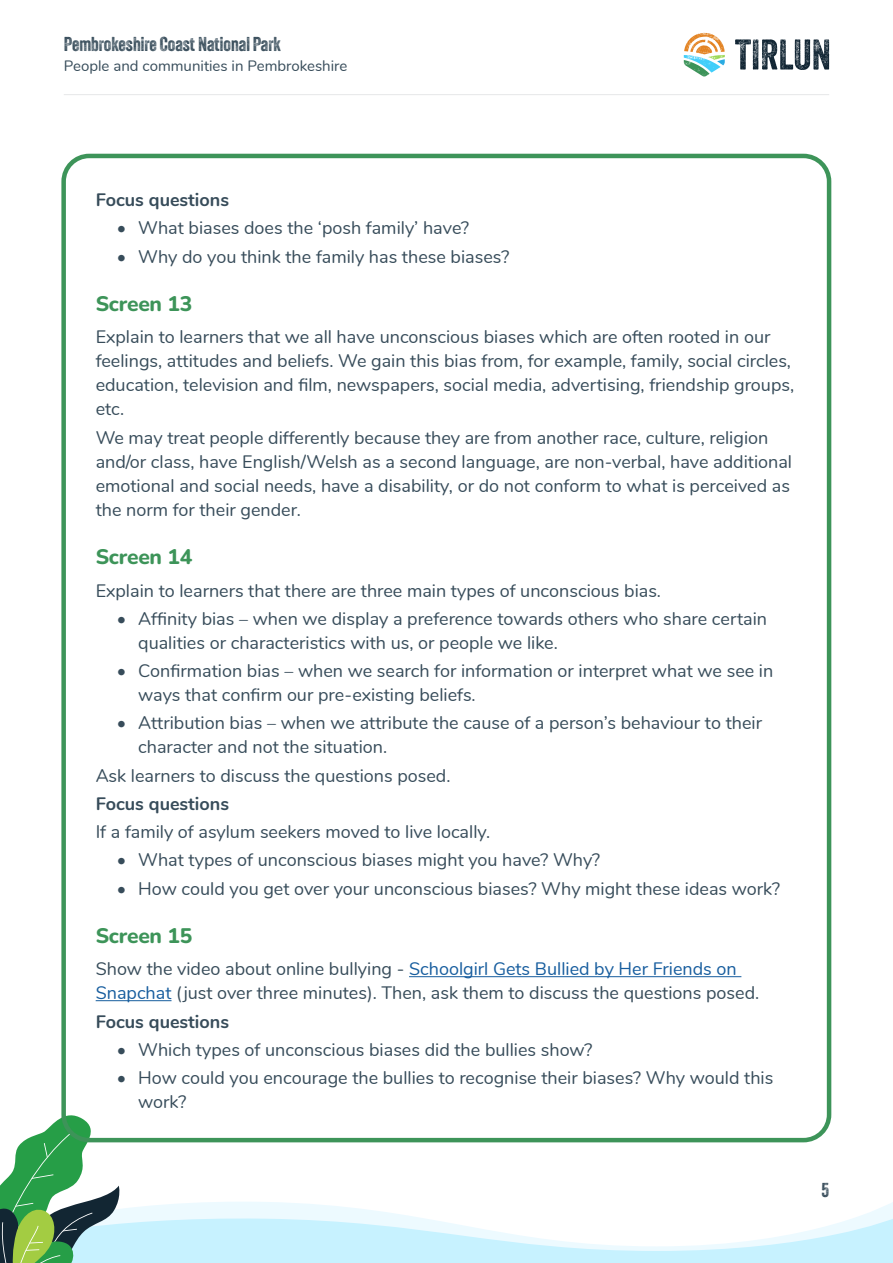
<style>
.page{position:relative;width:893px;height:1263px;background:#fff}
.page>*{position:absolute;margin:0;border:0;box-sizing:border-box;transform-origin:0 0}
.Page_section_heading{font:800 21px "Nunito";letter-spacing:-.01em;color:#3d9459}
.t1{font:19.5px "Veneer Two";color:#374c5a}
.Body_text{font:18px/24px "Nunito";color:#374c5a}
.Body_text-2{font:700 18px "Nunito";color:#374c5a}
.Paragraph_Style_1{font:18px "Nunito";color:#374c5a}
.t2{font:15px "Nunito";color:#374c5a}
.s1{color:#175d9e}
</style>
<div class="page">
<svg style="left:735px;top:39px;width:94px;height:31px"></svg>
<svg style="left:684px;top:33px;width:41px;height:44px"></svg>
<hr style="left:64px;top:94px;width:765px;height:1px;background:#e6e7e9">
<svg style="left:0;top:1108px;width:893px;height:155px"></svg>
<hr style="left:409px;top:976px;width:332px;height:1px;background:#175d9e">
<hr style="left:96px;top:1000px;width:76px;height:1px;background:#175d9e">
<div style="left:61px;top:154px;width:770px;height:988px;border:4px solid #3d9459;border-radius:26px"></div>
<p class="t1" style="left:64px;top:32px;width:219px">Pembrokeshire Coast National Park</p>
<p class="t2" style="left:64px;top:54px;width:285px">People and communities in Pembrokeshire</p>
<p class="Body_text-2" style="left:96px;top:187px;width:135px">Focus questions</p>
<p class="Body_text" style="left:117px;top:215px;width:354px">• What biases does the ‘posh family’ have?</p>
<p class="Body_text" style="left:117px;top:243px;width:394px">• Why do you think the family has these biases?</p>
<p class="Page_section_heading" style="left:96px;top:289px;width:98px">Screen 13</p>
<p class="Body_text" style="left:96px;top:324px;width:700px">Explain to learners that we all have unconscious biases which are often rooted in our feelings, attitudes and beliefs. We gain this bias from, for example, family, social circles, education, television and film, newspapers, social media, advertising, friendship groups, etc.</p>
<p class="Body_text" style="left:96px;top:424px;width:698px">We may treat people differently because they are from another race, culture, religion and/or class, have English/Welsh as a second language, are non-verbal, have additional emotional and social needs, have a disability, or do not conform to what is perceived as the norm for their gender.</p>
<p class="Page_section_heading" style="left:96px;top:542px;width:98px">Screen 14</p>
<p class="Body_text" style="left:96px;top:577px;width:567px">Explain to learners that there are three main types of unconscious bias.</p>
<p class="Body_text" style="left:138px;top:605px;width:630px;text-indent:-21px">• Affinity bias – when we display a preference towards others who share certain qualities or characteristics with us, or people we like.</p>
<p class="Body_text" style="left:138px;top:658px;width:637px;text-indent:-21px">• Confirmation bias – when we search for information or interpret what we see in ways that confirm our pre-existing beliefs.</p>
<p class="Body_text" style="left:138px;top:710px;width:625px;text-indent:-21px">• Attribution bias – when we attribute the cause of a person’s behaviour to their character and not the situation.</p>
<p class="Paragraph_Style_1" style="left:96px;top:762px;width:356px">Ask learners to discuss the questions posed.</p>
<p class="Body_text-2" style="left:96px;top:790px;width:135px">Focus questions</p>
<p class="Body_text" style="left:96px;top:819px;width:396px">If a family of asylum seekers moved to live locally.</p>
<p class="Body_text" style="left:117px;top:847px;width:485px">• What types of unconscious biases might you have? Why?</p>
<p class="Body_text" style="left:117px;top:875px;width:664px">• How could you get over your unconscious biases? Why might these ideas work?</p>
<p class="Page_section_heading" style="left:96px;top:920px;width:98px">Screen 15</p>
<p class="Body_text" style="left:96px;top:956px;width:665px">Show the video about online bullying - <span class="s1">Schoolgirl Gets Bullied by Her Friends on<br>Snapchat</span> (just over three minutes). Then, ask them to discuss the questions posed.</p>
<p class="Body_text-2" style="left:96px;top:1008px;width:135px">Focus questions</p>
<p class="Body_text" style="left:117px;top:1036px;width:477px">• Which types of unconscious biases did the bullies show?</p>
<p class="Body_text" style="left:138px;top:1065px;width:637px;text-indent:-21px">• How could you encourage the bullies to recognise their biases? Why would this work?</p>
<p class="t1" style="left:821px;top:1178px;width:9px">5</p>
</div>
